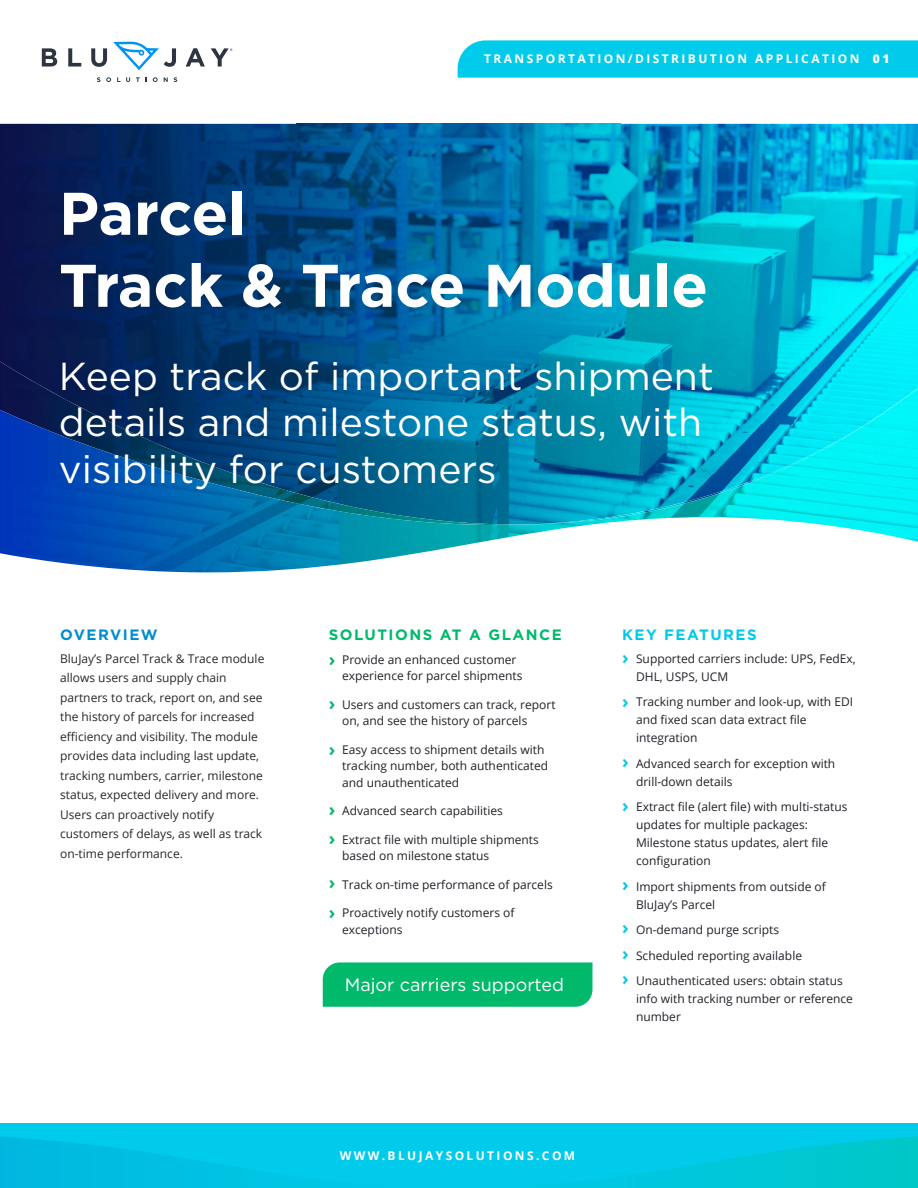
<style>
.page{position:relative;width:918px;height:1188px;background:#fff}
.page>*{position:absolute;margin:0;border:0;box-sizing:border-box;transform-origin:0 0}
.t1{font:700 60px/72px "Gotham";color:#fff}
.t2{font:39px/46.8px "Gotham";color:#fff}
.t3{font:18px "Gotham";color:#fff}
.t4{font:700 18px/25.5px "Open Sans";color:#00c9e8;text-align:justify}
.t5{font:700 18px/29.1px "Open Sans";color:#00b96b}
.t6{font:700 15px "Gotham";letter-spacing:.1em;color:#00b96b}
.t7{font:700 15px "Gotham";letter-spacing:.1em;color:#00c9e8}
.t8{font:700 15px "Gotham";letter-spacing:.1em;color:#008dce}
.t9{font:12px/18px "Open Sans";color:#1f2228}
.t10{font:12px/19.5px "Open Sans";color:#282828}
.t11{font:700 12px "Open Sans";letter-spacing:.2em;color:#fff}
.s1{font-weight:800}
</style>
<div class="page">
<div style="left:458px;top:40px;width:460px;height:38px;background:#00cbea"></div>
<img style="left:0;top:124px;width:918px;height:264px">
<img style="left:530px;top:388px;width:306px;height:133px">
<img style="left:0;top:362px;width:530px;height:159px">
<img style="left:836px;top:388px;width:82px;height:154px">
<div style="left:0;top:410px;width:28px;height:148px;background:#0036ba"></div>
<img style="left:728px;top:442px;width:108px;height:80px">
<img style="left:27px;top:422px;width:163px;height:150px">
<img style="left:578px;top:491px;width:150px;height:31px">
<img style="left:189px;top:477px;width:270px;height:95px">
<img style="left:790px;top:521px;width:46px;height:6px">
<img style="left:458px;top:521px;width:164px;height:25px">
<div style="left:323px;top:962px;width:269px;height:45px;background:#00b96b"></div>
<svg style="left:42px;top:48px;width:15px;height:19px"></svg>
<svg style="left:68px;top:48px;width:13px;height:19px"></svg>
<svg style="left:91px;top:48px;width:16px;height:19px"></svg>
<svg style="left:186px;top:48px;width:19px;height:19px"></svg>
<svg style="left:113px;top:42px;width:63px;height:28px"></svg>
<svg style="left:97px;top:77px;width:3px;height:5px"></svg>
<svg style="left:106px;top:77px;width:5px;height:5px"></svg>
<svg style="left:126px;top:77px;width:4px;height:5px"></svg>
<svg style="left:136px;top:77px;width:4px;height:5px"></svg>
<svg style="left:153px;top:77px;width:5px;height:5px"></svg>
<svg style="left:164px;top:77px;width:4px;height:5px"></svg>
<svg style="left:174px;top:77px;width:3px;height:5px"></svg>
<svg style="left:211px;top:48px;width:22px;height:19px"></svg>
<div style="left:0;top:1123px;width:918px;height:65px;background:#00cbea"></div>
<svg style="left:0;top:1136px;width:918px;height:52px"></svg>
<p class="t11" style="left:484px;top:51px;width:407px">TRANSPORTATION/DISTRIBUTION APPLICATION <span class="s1">01</span></p>
<h1 class="t1" style="left:59px;top:177px;width:651px">Parcel<br>Track &amp; Trace Module</h1>
<h2 class="t2" style="left:59px;top:352px;width:656px">Keep track of important shipment details and milestone status, with visibility for customers</h2>
<p class="t8" style="left:60px;top:625px;width:99px">OVERVIEW</p>
<p class="t6" style="left:329px;top:625px;width:235px">SOLUTIONS AT A GLANCE</p>
<h3 class="t5" style="left:329px;top:644px;width:8px">›</h3>
<h3 class="t5" style="left:329px;top:689px;width:8px">›</h3>
<h3 class="t5" style="left:329px;top:734px;width:8px">›</h3>
<p class="t10" style="left:60px;top:649px;width:206px">BluJay’s Parcel Track &amp; Trace module allows users and supply chain partners to track, report on, and see the history of parcels for increased efficiency and visibility. The module provides data including last update, tracking numbers, carrier, milestone status, expected delivery and more.<br>Users can proactively notify customers of delays, as well as track on-time performance.</p>
<p class="t9" style="left:342px;top:651px;width:182px;line-height:16.5px">Provide an enhanced customer experience for parcel shipments</p>
<p class="t9" style="left:342px;top:696px;width:215px;line-height:16.5px">Users and customers can track, report on, and see the history of parcels</p>
<p class="t9" style="left:342px;top:741px;width:207px;line-height:16.5px">Easy access to shipment details with tracking number, both authenticated and unauthenticated</p>
<p class="t9" style="left:342px;top:802px;width:162px">Advanced search capabilities</p>
<p class="t9" style="left:342px;top:831px;width:198px;line-height:16.5px">Extract file with multiple shipments based on milestone status</p>
<p class="t9" style="left:342px;top:875px;width:212px">Track on-time performance of parcels</p>
<p class="t9" style="left:342px;top:905px;width:174px;line-height:16.5px">Proactively notify customers of exceptions</p>
<h3 class="t5" style="left:329px;top:795px;width:8px">› ›</h3>
<h3 class="t5" style="left:329px;top:868px;width:8px">› ›</h3>
<h3 class="t3" style="left:345px;top:973px;width:221px">Major carriers supported</h3>
<p class="t7" style="left:622px;top:625px;width:136px">KEY FEATURES</p>
<h3 class="t4" style="left:622px;top:645px;width:8px">›</h3>
<h3 class="t4" style="left:622px;top:688px;width:8px">›</h3>
<p class="t9" style="left:636px;top:649px;width:221px">Supported carriers include: UPS, FedEx,<br>DHL, USPS, UCM</p>
<p class="t9" style="left:636px;top:692px;width:219px">Tracking number and look-up, with EDI and fixed scan data extract file integration</p>
<p class="t9" style="left:636px;top:754px;width:201px">Advanced search for exception with drill-down details</p>
<p class="t9" style="left:636px;top:797px;width:213px">Extract file (alert file) with multi-status updates for multiple packages:<br>Milestone status updates, alert file configuration</p>
<p class="t9" style="left:636px;top:877px;width:191px">Import shipments from outside of<br>BluJay’s Parcel</p>
<p class="t9" style="left:636px;top:917px;width:208px;line-height:25.5px">On-demand purge scripts<br>Scheduled reporting available<br>Unauthenticated users: obtain status</p>
<p class="t9" style="left:636px;top:989px;width:218px">info with tracking number or reference number</p>
<h3 class="t4" style="left:622px;top:748px;width:8px">›</h3>
<h3 class="t4" style="left:622px;top:792px;width:8px">›</h3>
<h3 class="t4" style="left:622px;top:871px;width:8px">›</h3>
<h3 class="t4" style="left:622px;top:915px;width:8px">› › ›</h3>
<p class="t11" style="left:340px;top:1147px;width:237px">WWW.BLUJAYSOLUTIONS.COM</p>
</div>
